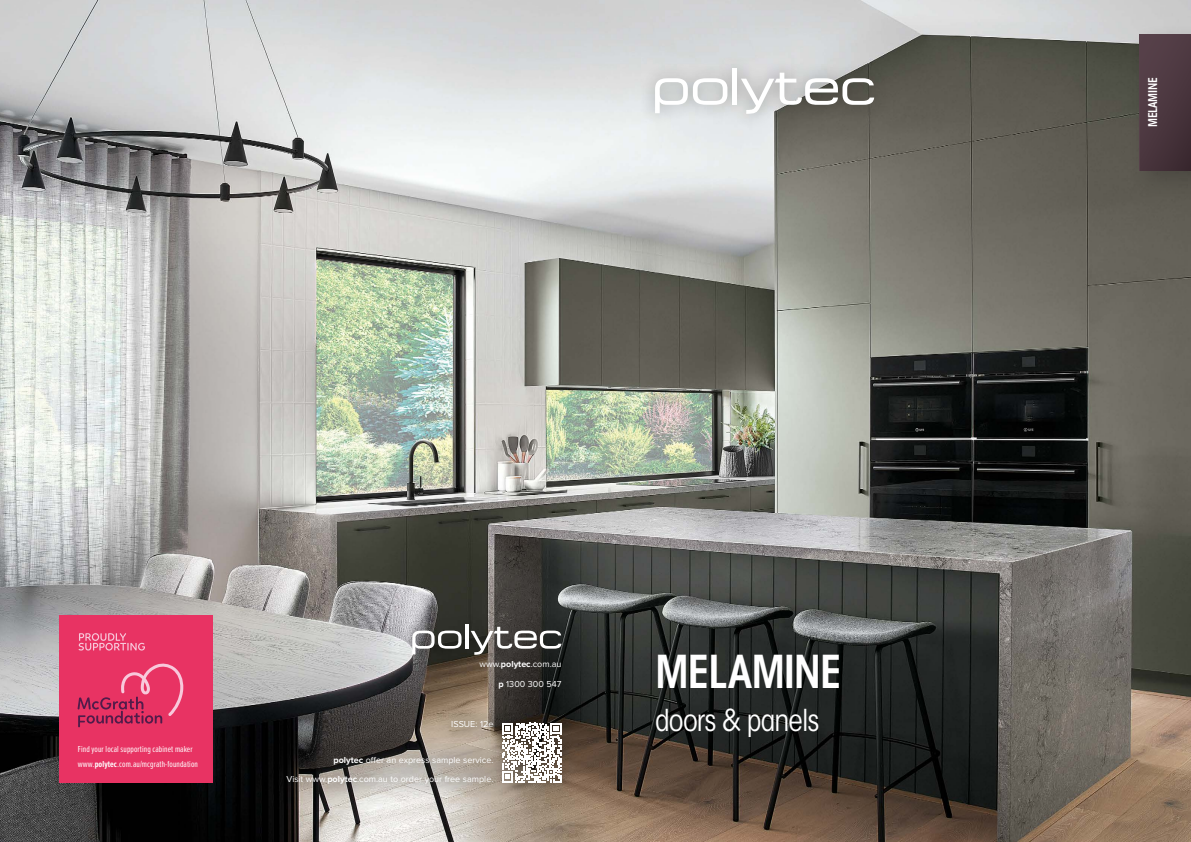
<style>
.page{position:relative;width:1191px;height:842px;background:#fff}
.page>*{position:absolute;margin:0;border:0;box-sizing:border-box;transform-origin:0 0}
.t1{font:600 condensed 45px "ITC Avant Garde Std";letter-spacing:-.03em;color:#fff}
.t2{font:condensed 30px "ITC Avant Garde Std";letter-spacing:-.03em;color:#fff}
.t3{font:600 condensed 12px "ITC Avant Garde Std";letter-spacing:-.02em;color:#fff}
.t4{font:9px "Proxima Nova";color:#fff}
.t5{font:9px/14.5px "Proxima Nova Ex Cn";letter-spacing:.01em;color:#fff}
.s1{font-weight:700}
</style>
<div class="page">
<img style="left:0;top:0;width:1191px;height:842px">
<div style="left:1129px;top:23px;width:62px;height:174px;background:#060607;opacity:.2"></div>
<div style="left:1140px;top:34px;width:51px;height:136px;background:linear-gradient(to right,#523d45,#453239)"></div>
<div style="left:434px;top:702px;width:76px;height:43px;background:#1d1d1b;opacity:.42"></div>
<div style="left:269px;top:739px;width:241px;height:63px;background:#1d1d1b;opacity:.42"></div>
<div style="left:396px;top:609px;width:180px;height:61px;background:#1d1d1b;opacity:.2"></div>
<svg style="left:471px;top:627px;width:90px;height:28px"></svg>
<svg style="left:412px;top:631px;width:49px;height:23px"></svg>
<hr style="left:465px;top:624px;width:3px;height:24px;background:#fff">
<div style="left:483px;top:704px;width:97px;height:97px;background:#1d1d1b;opacity:.42"></div>
<svg style="left:502px;top:723px;width:59px;height:59px"></svg>
<div style="left:639px;top:53px;width:249px;height:76px;background:#1d1d1b;opacity:.4"></div>
<svg style="left:741px;top:73px;width:133px;height:41px"></svg>
<svg style="left:655px;top:78px;width:72px;height:35px"></svg>
<div style="left:732px;top:68px;width:5px;height:36px;background:#fff"></div>
<div style="left:60px;top:615px;width:153px;height:167px;background:#e83363"></div>
<svg style="left:77px;top:663px;width:107px;height:64px"></svg>
<svg style="left:79px;top:633px;width:66px;height:17px"></svg>
<p class="t5" style="left:78px;top:742px;width:121px">Find your local supporting cabinet maker www.<span class="s1">polytec</span>.com.au/mcgrath-foundation</p>
<p class="t4" style="left:479px;top:658px;width:83px">www.<span class="s1">polytec</span>.com.au</p>
<p class="t4" style="left:498px;top:677px;width:65px"><span class="s1">p</span> 1300 300 547</p>
<p class="t4" style="left:451px;top:717px;width:44px">ISSUE: 12e</p>
<p class="t4" style="left:333px;top:753px;width:161px"><span class="s1">polytec</span> offer an express sample service.</p>
<p class="t4" style="left:286px;top:773px;width:208px">Visit www.<span class="s1">polytec</span>.com.au to order your free sample.</p>
<h1 class="t1" style="left:655px;top:644px;width:188px">MELAMINE</h1>
<h2 class="t2" style="left:655px;top:702px;width:166px">doors &amp; panels</h2>
<h3 class="t3" style="left:1145px;top:127px;width:51px;rotate:-90deg">MELAMINE</h3>
</div>
